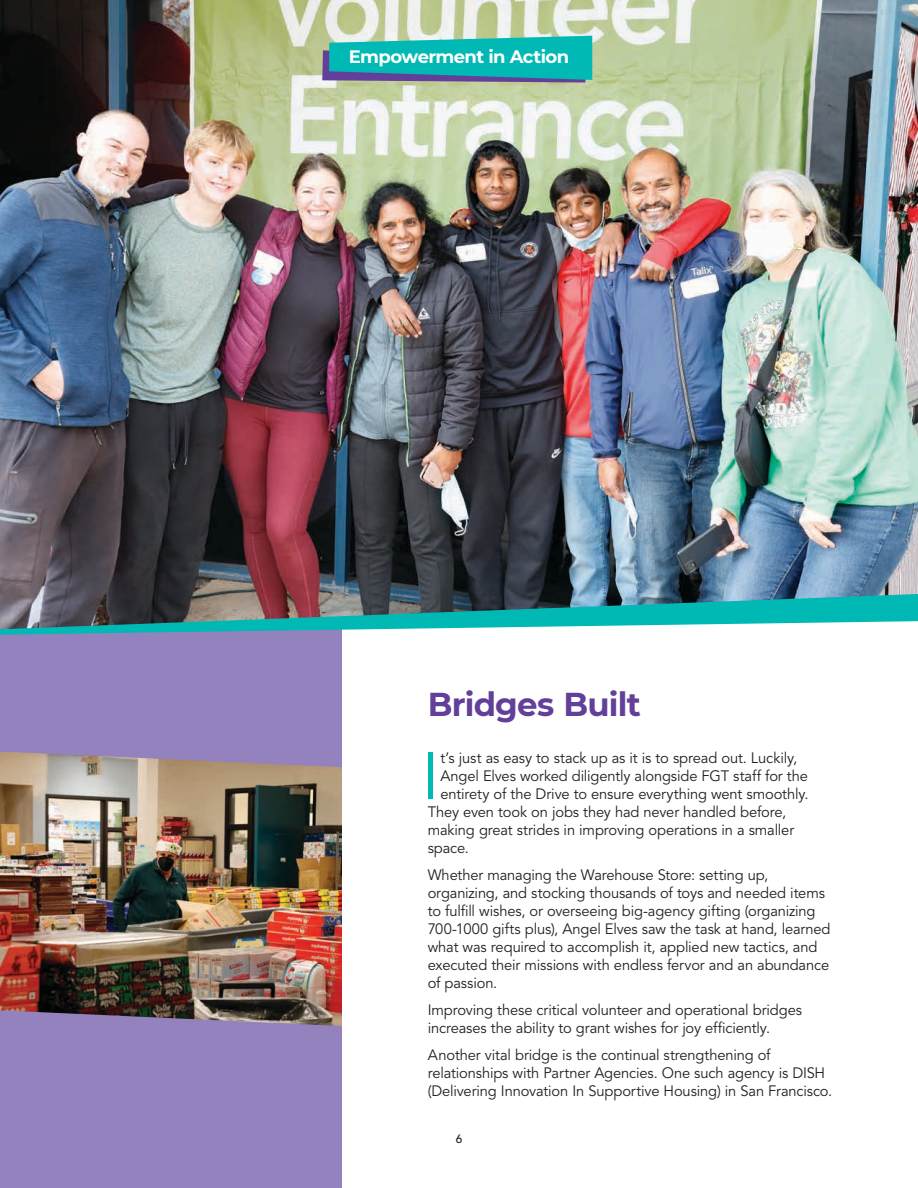
<style>
.page{position:relative;width:918px;height:1188px;background:#fff}
.page>*{position:absolute;margin:0;border:0;box-sizing:border-box;transform-origin:0 0}
.t1{font:65.85px "Avenir LT Std";color:#00b9b4}
.t2{font:700 33px "Montserrat";letter-spacing:-.025em;color:#624099}
.t3{font:700 18px "Montserrat";letter-spacing:-.035em;color:#fff}
.t4{font:15px/18px "Avenir LT Std";letter-spacing:-.01em;color:#231f20}
.t5{font:500 12px "Avenir LT Std";color:#231f20}
</style>
<div class="page">
<div style="left:0;top:593px;width:342px;height:595px;background:#9382bd"></div>
<svg style="left:0;top:629px;width:384px;height:6px"></svg>
<img style="left:0;top:0;width:918px;height:629px">
<svg style="left:322px;top:36px;width:270px;height:47px;background:#25acb1"></svg>
<img style="left:0;top:752px;width:342px;height:274px">
<p class="t3" style="left:349px;top:44px;width:222px">Empowerment in Action</p>
<h2 class="t2" style="left:428px;top:680px;width:215px">Bridges Built</h2>
<h1 class="t1" style="left:422px;top:738px;width:19px">I</h1>
<p class="t4" style="left:440px;top:749px;width:358px">t’s just as easy to stack up as it is to spread out. Luckily,</p>
<p class="t4" style="left:440px;top:767px;width:369px">Angel Elves worked diligently alongside FGT staff for the</p>
<p class="t4" style="left:440px;top:785px;width:370px">entirety of the Drive to ensure everything went smoothly.</p>
<p class="t4" style="left:428px;top:803px;width:360px">They even took on jobs they had never handled before,</p>
<p class="t4" style="left:428px;top:821px;width:368px">making great strides in improving operations in a smaller</p>
<p class="t4" style="left:428px;top:839px;width:43px">space.</p>
<p class="t4" style="left:428px;top:866px;width:404px">Whether managing the Warehouse Store: setting up, organizing, and stocking thousands of toys and needed items to fulfill wishes, or overseeing big-agency gifting (organizing 700-1000 gifts plus), Angel Elves saw the task at hand, learned what was required to accomplish it, applied new tactics, and executed their missions with endless fervor and an abundance of passion.</p>
<p class="t4" style="left:428px;top:1001px;width:376px">Improving these critical volunteer and operational bridges increases the ability to grant wishes for joy efficiently.</p>
<p class="t4" style="left:428px;top:1046px;width:406px">Another vital bridge is the continual strengthening of relationships with Partner Agencies. One such agency is DISH (Delivering Innovation In Supportive Housing) in San Francisco.</p>
<p class="t5" style="left:456px;top:1132px;width:8px">6</p>
</div>
